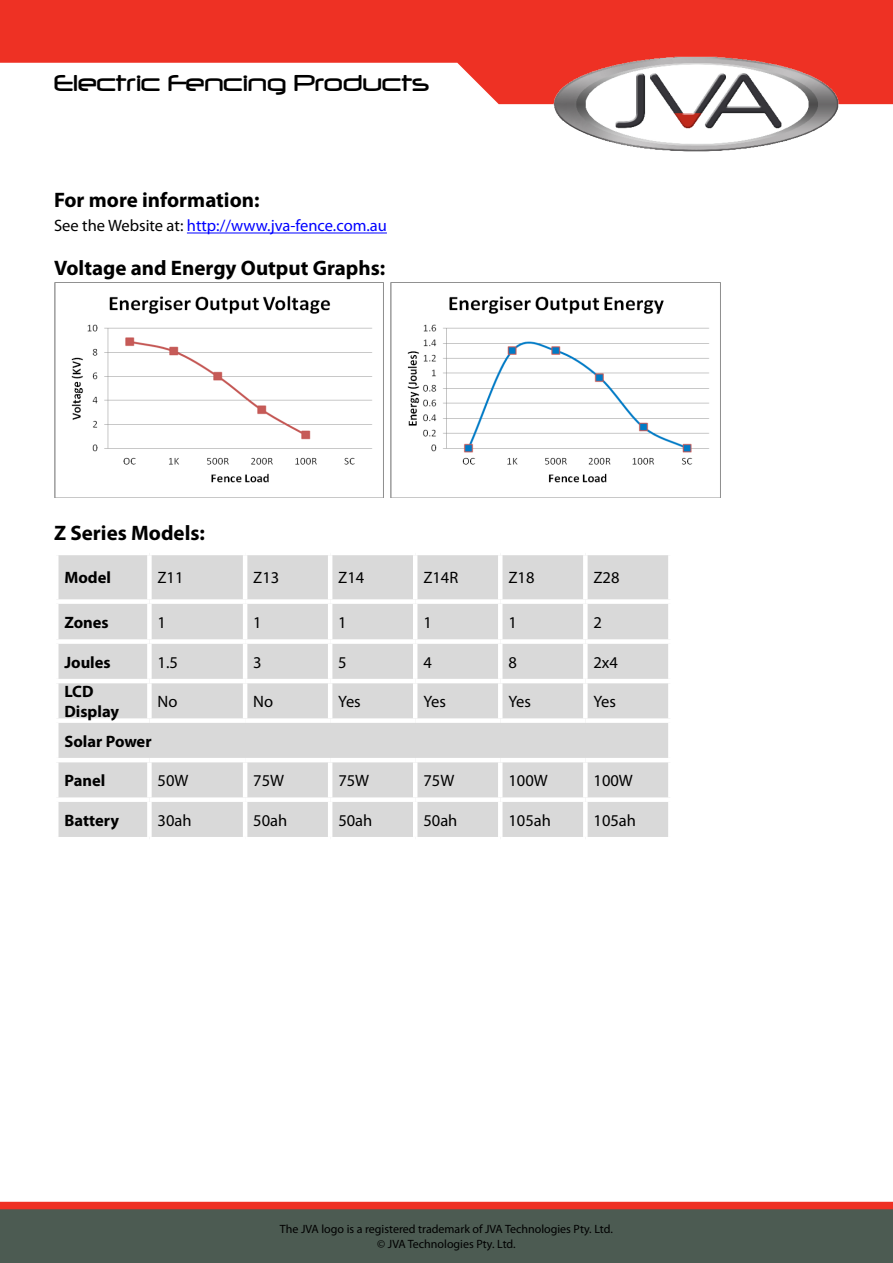
<style>
.page{position:relative;width:893px;height:1263px;background:#fff}
.page>*{position:absolute;margin:0;border:0;box-sizing:border-box;transform-origin:0 0}
.t1{font:27px "Neuropol";color:#000}
.t2{font:700 21px "Myriad Pro";color:#000}
.t3{font:16.5px "Myriad Pro";color:#000}
.t4{font:700 16.5px/19.8px "Myriad Pro";color:#000}
.t5{font:16.5px "Myriad Pro";color:#00f}
.t6{font:12px/14.4px "Myriad Pro";color:#000;text-align:center}
.s1{color:#000}
</style>
<div class="page">
<svg style="left:0;top:0;width:893px;height:104px;fill:#ee3124"></svg>
<svg style="left:0;top:1202px;width:893px;height:61px;background:#5f554c"></svg>
<img style="left:533px;top:40px;width:326px;height:112px">
<hr style="left:187px;top:233px;width:200px;height:1px;background:#00f">
<img style="left:54px;top:282px;width:330px;height:215px">
<img style="left:391px;top:282px;width:330px;height:215px">
<div style="left:58px;top:555px;width:610px;height:282px;background:#d9d9d9"></div>
<div style="left:54px;top:599px;width:95px;height:5px;background:#fff"></div>
<div style="left:149px;top:599px;width:96px;height:5px;background:#fff"></div>
<div style="left:245px;top:599px;width:85px;height:5px;background:#fff"></div>
<div style="left:330px;top:599px;width:85px;height:5px;background:#fff"></div>
<div style="left:415px;top:599px;width:85px;height:5px;background:#fff"></div>
<div style="left:500px;top:599px;width:85px;height:5px;background:#fff"></div>
<div style="left:585px;top:599px;width:88px;height:5px;background:#fff"></div>
<div style="left:54px;top:639px;width:95px;height:5px;background:#fff"></div>
<div style="left:149px;top:639px;width:96px;height:5px;background:#fff"></div>
<div style="left:245px;top:639px;width:85px;height:5px;background:#fff"></div>
<div style="left:330px;top:639px;width:85px;height:5px;background:#fff"></div>
<div style="left:415px;top:639px;width:85px;height:5px;background:#fff"></div>
<div style="left:500px;top:639px;width:85px;height:5px;background:#fff"></div>
<div style="left:585px;top:639px;width:88px;height:5px;background:#fff"></div>
<hr style="left:54px;top:679px;width:95px;height:4px;background:#fff">
<hr style="left:149px;top:679px;width:96px;height:4px;background:#fff">
<hr style="left:245px;top:679px;width:85px;height:4px;background:#fff">
<hr style="left:330px;top:679px;width:85px;height:4px;background:#fff">
<hr style="left:415px;top:679px;width:85px;height:4px;background:#fff">
<hr style="left:500px;top:679px;width:85px;height:4px;background:#fff">
<hr style="left:585px;top:679px;width:88px;height:4px;background:#fff">
<div style="left:54px;top:718px;width:95px;height:5px;background:#fff"></div>
<div style="left:149px;top:718px;width:96px;height:5px;background:#fff"></div>
<div style="left:245px;top:718px;width:85px;height:5px;background:#fff"></div>
<div style="left:330px;top:718px;width:85px;height:5px;background:#fff"></div>
<div style="left:415px;top:718px;width:85px;height:5px;background:#fff"></div>
<div style="left:500px;top:718px;width:85px;height:5px;background:#fff"></div>
<div style="left:585px;top:718px;width:88px;height:5px;background:#fff"></div>
<hr style="left:54px;top:758px;width:95px;height:4px;background:#fff">
<hr style="left:149px;top:758px;width:96px;height:4px;background:#fff">
<hr style="left:245px;top:758px;width:85px;height:4px;background:#fff">
<hr style="left:330px;top:758px;width:85px;height:4px;background:#fff">
<hr style="left:415px;top:758px;width:85px;height:4px;background:#fff">
<hr style="left:500px;top:758px;width:85px;height:4px;background:#fff">
<hr style="left:585px;top:758px;width:88px;height:4px;background:#fff">
<div style="left:54px;top:797px;width:95px;height:5px;background:#fff"></div>
<div style="left:149px;top:797px;width:96px;height:5px;background:#fff"></div>
<div style="left:245px;top:797px;width:85px;height:5px;background:#fff"></div>
<div style="left:330px;top:797px;width:85px;height:5px;background:#fff"></div>
<div style="left:415px;top:797px;width:85px;height:5px;background:#fff"></div>
<div style="left:500px;top:797px;width:85px;height:5px;background:#fff"></div>
<div style="left:585px;top:797px;width:88px;height:5px;background:#fff"></div>
<div style="left:147px;top:555px;width:5px;height:44px;background:#fff"></div>
<hr style="left:243px;top:555px;width:4px;height:44px;background:#fff">
<hr style="left:328px;top:555px;width:4px;height:44px;background:#fff">
<hr style="left:413px;top:555px;width:4px;height:44px;background:#fff">
<hr style="left:498px;top:555px;width:4px;height:44px;background:#fff">
<div style="left:583px;top:555px;width:5px;height:44px;background:#fff"></div>
<div style="left:147px;top:604px;width:5px;height:35px;background:#fff"></div>
<hr style="left:243px;top:604px;width:4px;height:35px;background:#fff">
<hr style="left:328px;top:604px;width:4px;height:35px;background:#fff">
<hr style="left:413px;top:604px;width:4px;height:35px;background:#fff">
<hr style="left:498px;top:604px;width:4px;height:35px;background:#fff">
<div style="left:583px;top:604px;width:5px;height:35px;background:#fff"></div>
<div style="left:147px;top:644px;width:5px;height:35px;background:#fff"></div>
<hr style="left:243px;top:644px;width:4px;height:35px;background:#fff">
<hr style="left:328px;top:644px;width:4px;height:35px;background:#fff">
<hr style="left:413px;top:644px;width:4px;height:35px;background:#fff">
<hr style="left:498px;top:644px;width:4px;height:35px;background:#fff">
<div style="left:583px;top:644px;width:5px;height:35px;background:#fff"></div>
<div style="left:147px;top:683px;width:5px;height:35px;background:#fff"></div>
<hr style="left:243px;top:683px;width:4px;height:35px;background:#fff">
<hr style="left:328px;top:683px;width:4px;height:35px;background:#fff">
<hr style="left:413px;top:683px;width:4px;height:35px;background:#fff">
<hr style="left:498px;top:683px;width:4px;height:35px;background:#fff">
<div style="left:583px;top:683px;width:5px;height:35px;background:#fff"></div>
<div style="left:147px;top:762px;width:5px;height:35px;background:#fff"></div>
<hr style="left:243px;top:762px;width:4px;height:35px;background:#fff">
<hr style="left:328px;top:762px;width:4px;height:35px;background:#fff">
<hr style="left:413px;top:762px;width:4px;height:35px;background:#fff">
<hr style="left:498px;top:762px;width:4px;height:35px;background:#fff">
<div style="left:583px;top:762px;width:5px;height:35px;background:#fff"></div>
<div style="left:147px;top:802px;width:5px;height:35px;background:#fff"></div>
<hr style="left:243px;top:802px;width:4px;height:35px;background:#fff">
<hr style="left:328px;top:802px;width:4px;height:35px;background:#fff">
<hr style="left:413px;top:802px;width:4px;height:35px;background:#fff">
<hr style="left:498px;top:802px;width:4px;height:35px;background:#fff">
<div style="left:583px;top:802px;width:5px;height:35px;background:#fff"></div>
<h1 class="t1" style="left:54px;top:69px;width:377px">Electric Fencing Products</h1>
<p class="t2" style="left:54px;top:186px;width:207px">For more information:</p>
<p class="t5" style="left:54px;top:216px;width:334px"><span class="s1">See the Website at:</span> http://www.jva-fence.com.au</p>
<p class="t2" style="left:54px;top:254px;width:333px">Voltage and Energy Output Graphs:</p>
<p class="t2" style="left:54px;top:519px;width:153px">Z Series Models:</p>
<p class="t4" style="left:64px;top:567px;width:48px">Model</p>
<p class="t3" style="left:157px;top:568px;width:28px">Z11</p>
<p class="t3" style="left:253px;top:568px;width:28px">Z13</p>
<p class="t3" style="left:338px;top:568px;width:28px">Z14</p>
<p class="t3" style="left:423px;top:568px;width:36px">Z14R</p>
<p class="t3" style="left:508px;top:568px;width:28px">Z18</p>
<p class="t3" style="left:593px;top:568px;width:28px">Z28</p>
<p class="t4" style="left:64px;top:612px;width:46px">Zones</p>
<p class="t3" style="left:158px;top:612px;width:10px">1</p>
<p class="t3" style="left:253px;top:612px;width:10px">1</p>
<p class="t3" style="left:338px;top:612px;width:10px">1</p>
<p class="t3" style="left:423px;top:612px;width:10px">1</p>
<p class="t3" style="left:508px;top:612px;width:10px">1</p>
<p class="t3" style="left:593px;top:612px;width:10px">2</p>
<p class="t4" style="left:64px;top:651px;width:48px">Joules</p>
<p class="t3" style="left:158px;top:652px;width:22px">1.5</p>
<p class="t3" style="left:253px;top:652px;width:10px">3</p>
<p class="t3" style="left:338px;top:652px;width:10px">5</p>
<p class="t3" style="left:423px;top:652px;width:10px">4</p>
<p class="t3" style="left:508px;top:652px;width:10px">8</p>
<p class="t3" style="left:593px;top:652px;width:26px">2x4</p>
<p class="t4" style="left:64px;top:681px;width:56px">LCD<br>Display</p>
<p class="t3" style="left:158px;top:691px;width:21px">No</p>
<p class="t3" style="left:253px;top:691px;width:21px">No</p>
<p class="t3" style="left:338px;top:691px;width:24px">Yes</p>
<p class="t3" style="left:423px;top:691px;width:24px">Yes</p>
<p class="t3" style="left:508px;top:691px;width:24px">Yes</p>
<p class="t3" style="left:593px;top:691px;width:24px">Yes</p>
<p class="t4" style="left:64px;top:730px;width:89px">Solar Power</p>
<p class="t4" style="left:64px;top:770px;width:42px">Panel</p>
<p class="t3" style="left:158px;top:770px;width:32px">50W</p>
<p class="t3" style="left:253px;top:770px;width:32px">75W</p>
<p class="t3" style="left:338px;top:770px;width:32px">75W</p>
<p class="t3" style="left:423px;top:770px;width:32px">75W</p>
<p class="t3" style="left:508px;top:770px;width:41px">100W</p>
<p class="t3" style="left:593px;top:770px;width:41px">100W</p>
<p class="t4" style="left:64px;top:810px;width:56px">Battery</p>
<p class="t3" style="left:158px;top:810px;width:36px">30ah</p>
<p class="t3" style="left:253px;top:810px;width:36px">50ah</p>
<p class="t3" style="left:338px;top:810px;width:36px">50ah</p>
<p class="t3" style="left:423px;top:810px;width:36px">50ah</p>
<p class="t3" style="left:508px;top:810px;width:44px">105ah</p>
<p class="t3" style="left:594px;top:810px;width:44px">105ah</p>
<p class="t6" style="left:280px;top:1222px;width:334px">The JVA logo is a registered trademark of JVA Technologies Pty. Ltd. © JVA Technologies Pty. Ltd.</p>
</div>
